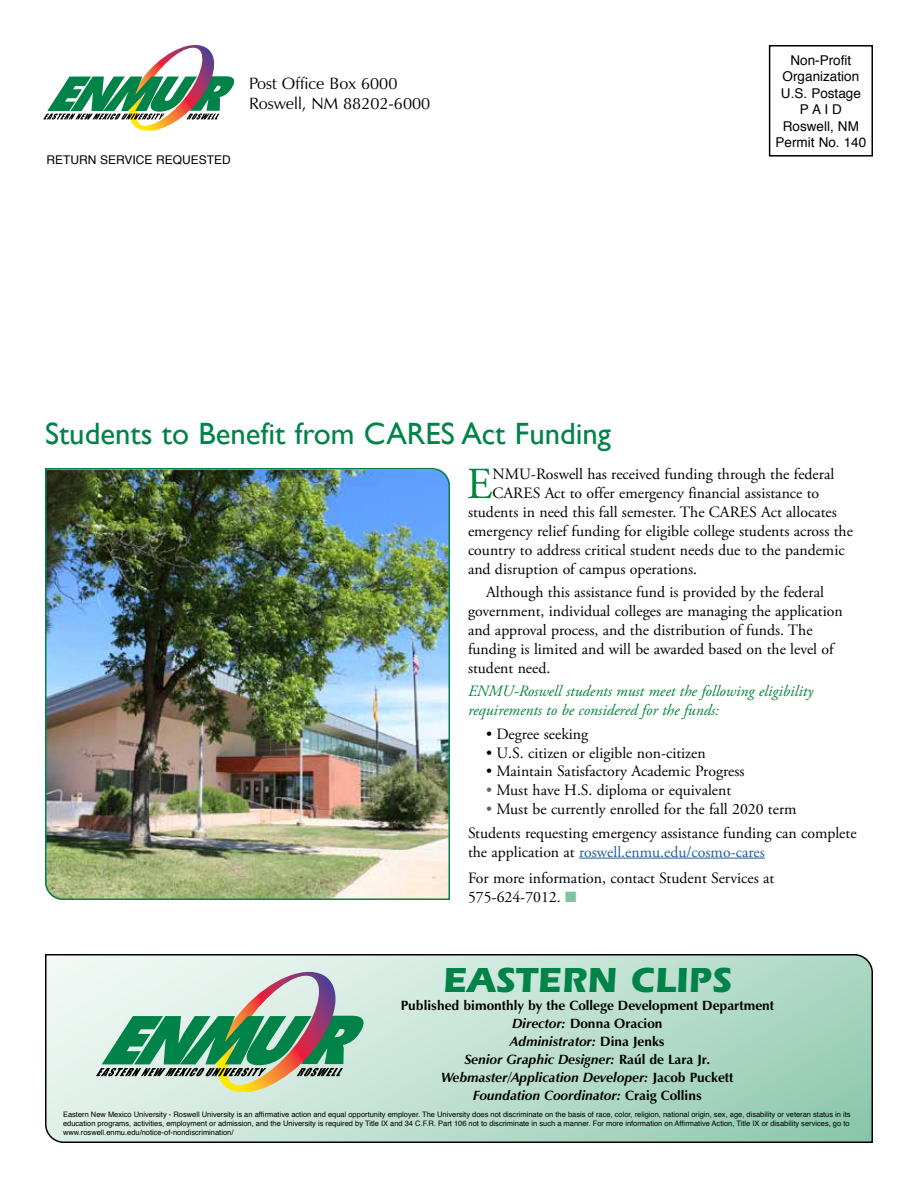
<style>
.page{position:relative;width:918px;height:1188px;background:#fff}
.page>*{position:absolute;margin:0;border:0;box-sizing:border-box;transform-origin:0 0}
.t1{font:44.25px "Adobe Garamond Pro";color:#00853f}
.t2{font:700 36px "Itc Eras";color:#008348}
.t3{font:30.75px "Gill Sans";color:#008348}
.t4{font:16.5px/19.8px "Zapf Humanist 601 BT";color:#000}
.t5{font:15.75px/18.9px "Adobe Garamond Pro";color:#000}
.t6{font:italic 15.75px/18.9px "Adobe Garamond Pro";color:#00853f}
.t7{font:700 13.5px/18px "Zapf Humanist 601 BT";color:#000;text-align:center}
.t8{font:13.5px/16.5px "Helvetica";color:#000;text-align:center}
.t9{font:12px "Helvetica";color:#000}
.t10{font:7.5px/9px "Helvetica";color:#000}
.s1{color:#636466}
.s2{color:#215e9e}
.s3{color:#80c29f}
.s4{font-style:italic}
</style>
<div class="page">
<svg style="left:45px;top:954px;width:828px;height:189px;background:#b9dacb"></svg>
<div style="left:769px;top:45px;width:104px;height:112px;border:2px solid #000"></div>
<svg style="left:96px;top:972px;width:268px;height:120px;background:#9bbca6"></svg>
<svg style="left:43px;top:45px;width:191px;height:86px"></svg>
<hr style="left:579px;top:858px;width:186px;height:1px;background:#215e9e">
<img style="left:45px;top:468px;width:405px;height:432px">
<p class="t9" style="left:46px;top:150px;width:186px">RETURN SERVICE REQUESTED</p>
<p class="t4" style="left:249px;top:73px;width:183px">Post Office Box 6000<br>Roswell, NM 88202-6000</p>
<h3 class="t3" style="left:45px;top:416px;width:568px">Students to Benefit from CARES Act Funding</h3>
<p class="t8" style="left:776px;top:52px;width:92px">Non-Profit<br>Organization<br>U.S. Postage<br>P A I D<br>Roswell, NM<br>Permit No. 140</p>
<h1 class="t1" style="left:467px;top:458px;width:27px">E</h1>
<p class="t5" style="left:493px;top:466px;width:343px">NMU-Roswell has received funding through the federal</p>
<p class="t5" style="left:493px;top:484px;width:328px">CARES Act to offer emergency financial assistance to</p>
<p class="t5" style="left:468px;top:503px;width:370px">students in need this fall semester. The CARES Act allocates</p>
<p class="t5" style="left:468px;top:522px;width:386px">emergency relief funding for eligible college students across the</p>
<p class="t5" style="left:468px;top:541px;width:378px">country to address critical student needs due to the pandemic</p>
<p class="t5" style="left:468px;top:560px;width:231px">and disruption of campus operations.</p>
<p class="t5" style="left:468px;top:583px;width:376px;text-indent:18px">Although this assistance fund is provided by the federal government, individual colleges are managing the application and approval process, and the distribution of funds. The funding is limited and will be awarded based on the level of student need.</p>
<p class="t6" style="left:468px;top:682px;width:347px">ENMU-Roswell students must meet the following eligibility requirements to be considered for the funds:</p>
<p class="t5" style="left:486px;top:725px;width:104px">• Degree seeking</p>
<p class="t5" style="left:486px;top:744px;width:221px">• U.S. citizen or eligible non-citizen</p>
<p class="t5" style="left:486px;top:763px;width:260px">• Maintain Satisfactory Academic Progress</p>
<p class="t5" style="left:486px;top:781px;width:247px"><span class="s1">•</span> Must have H.S. diploma or equivalent</p>
<p class="t5" style="left:468px;top:798px;width:390px;line-height:23.4px;text-indent:18px"><span class="s1">•</span> Must be currently enrolled for the fall 2020 term<br>Students requesting emergency assistance funding can complete</p>
<p class="t5" style="left:468px;top:839px;width:308px;line-height:26.4px">the application at <span class="s2">roswell.enmu.edu/cosmo-cares<br></span>For more information, contact Student Services at</p>
<p class="t5" style="left:468px;top:888px;width:110px">575-624-7012. <span class="s3">■</span></p>
<h2 class="t2" style="left:443px;top:959px;width:291px">EASTERN CLIPS</h2>
<p class="t7" style="left:401px;top:996px;width:375px">Published bimonthly by the College Development Department <span class="s4">Director:</span> Donna Oracion<br><span class="s4">Administrator:</span> Dina Jenks<br><span class="s4">Senior Graphic Designer:</span> Raúl de Lara Jr.<br><span class="s4">Webmaster/Application Developer:</span> Jacob Puckett<br><span class="s4">Foundation Coordinator:</span> Craig Collins</p>
<p class="t10" style="left:63px;top:1110px;width:789px">Eastern New Mexico University - Roswell University is an affirmative action and equal opportunity employer. The University does not discriminate on the basis of race, color, religion, national origin, sex, age, disability or veteran status in its education programs, activities, employment or admission, and the University is required by Title IX and 34 C.F.R. Part 106 not to discriminate in such a manner. For more information on Affirmative Action, Title IX or disability services, go to www.roswell.enmu.edu/notice-of-nondiscrimination/</p>
</div>
